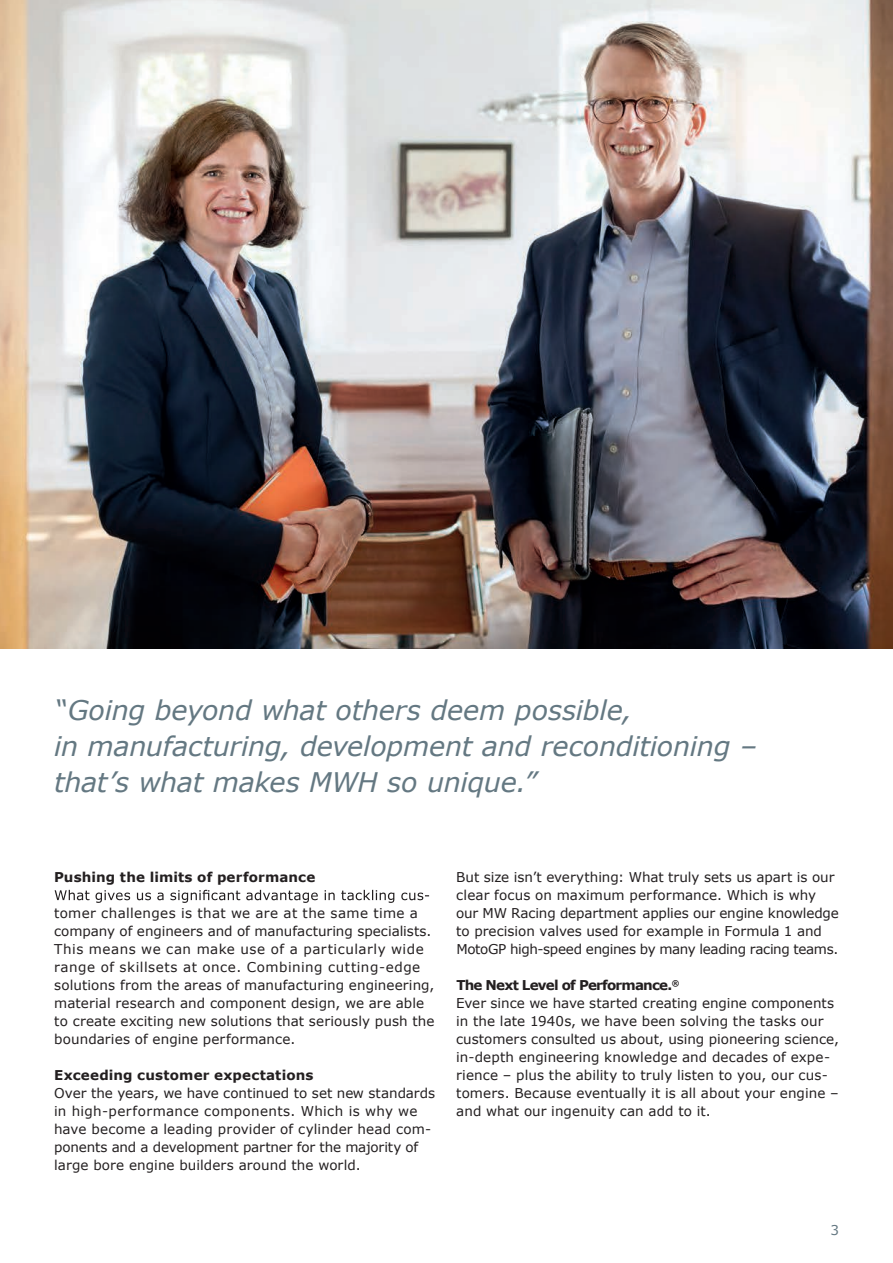
<style>
.page{position:relative;width:893px;height:1263px;background:#fff}
.page>*{position:absolute;margin:0;border:0;box-sizing:border-box;transform-origin:0 0}
.t1{font:italic 27px/36px "Verdana";letter-spacing:-.01em;color:#647882}
.t2{font:13.5px/18px "Verdana";letter-spacing:.005em;color:#231f20}
.t3{font:700 13.5px "Verdana";letter-spacing:.01em;color:#231f20}
.t4{font:13.5px "Verdana";color:#647882}
.s1{font-weight:700}
</style>
<div class="page">
<img style="left:0;top:0;width:893px;height:648px">
<svg style="left:55px;top:890px;width:374px;height:13px"></svg>
<h1 class="t1" style="left:54px;top:692px;width:705px">“Going beyond what others deem possible,<br>in manufacturing, development and reconditioning – that’s what makes MWH so unique.”</h1>
<p class="t3" style="left:54px;top:868px;width:263px">Pushing the limits of performance</p>
<p class="t2" style="left:54px;top:904px;width:382px">tomer challenges is that we are at the same time a company of engineers and of manufacturing specialists.<br>This means we can make use of a particularly wide range of skillsets at once. Combining cutting-edge solutions from the areas of manufacturing engineering, material research and component design, we are able to create exciting new solutions that seriously push the boundaries of engine performance.</p>
<p class="t3" style="left:54px;top:1065px;width:261px">Exceeding customer expectations</p>
<p class="t2" style="left:54px;top:1084px;width:383px">Over the years, we have continued to set new standards in high-performance components. Which is why we have become a leading provider of cylinder head com&shy;ponents and a development partner for the majority of large bore engine builders around the world.</p>
<p class="t2" style="left:456px;top:868px;width:384px">But size isn’t everything: What truly sets us apart is our clear focus on maximum performance. Which is why our MW Racing department applies our engine knowledge to precision valves used for example in Formula 1 and MotoGP high-speed engines by many leading racing teams.</p>
<p class="t2" style="left:456px;top:976px;width:384px"><span class="s1">The Next Level of Performance.</span><sup>®<br></sup>Ever since we have started creating engine components in the late 1940s, we have been solving the tasks our customers consulted us about, using pioneering science, in-depth engineering knowledge and decades of expe&shy;rience – plus the ability to truly listen to you, our cus&shy;tomers. Because eventually it is all about your engine – and what our ingenuity can add to it.</p>
<p class="t4" style="left:830px;top:1221px;width:10px">3</p>
</div>
